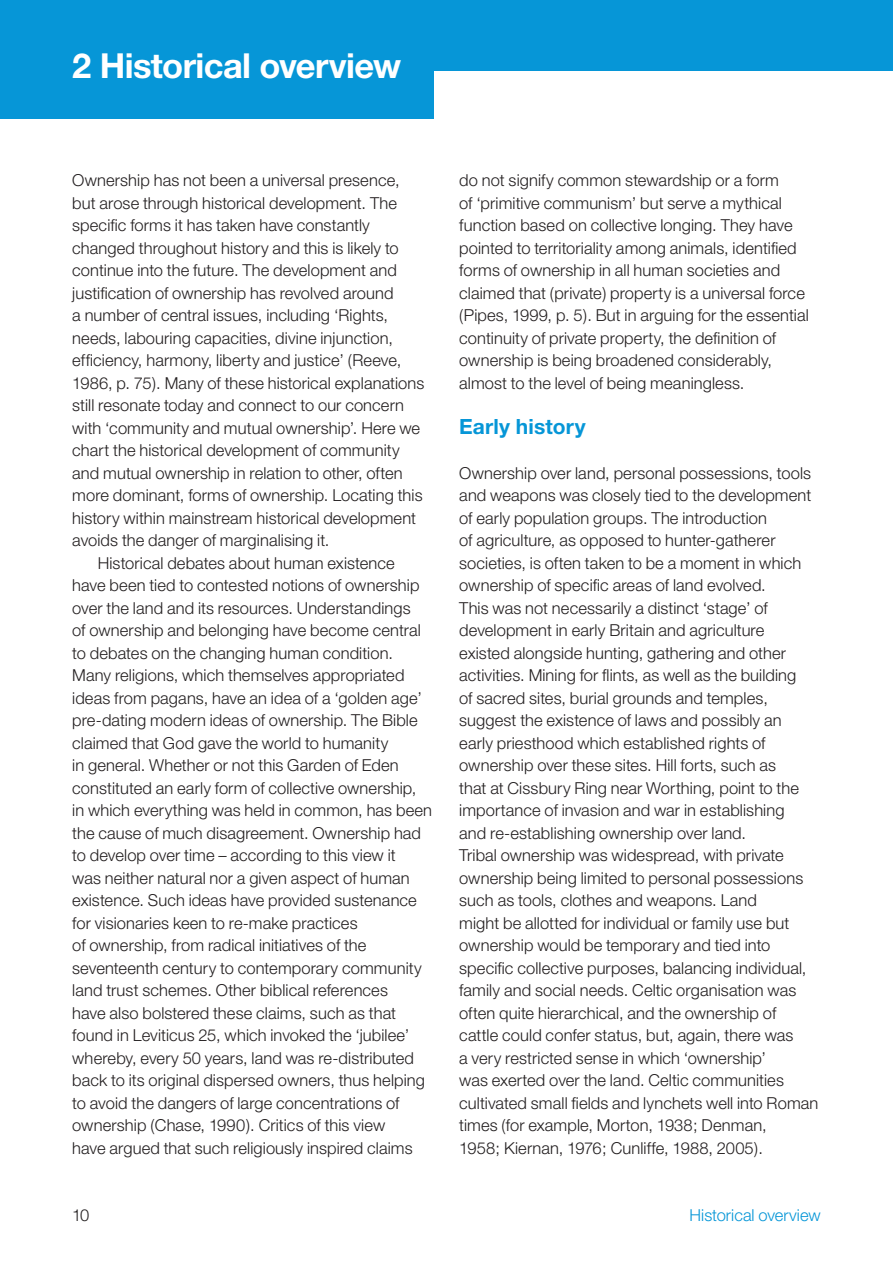
<style>
.page{position:relative;width:893px;height:1263px;background:#fff}
.page>*{position:absolute;margin:0;border:0;box-sizing:border-box;transform-origin:0 0}
.t1{font:700 34.5px "Helvetica Neue";letter-spacing:-.02em;color:#fff}
.t2{font:700 21px "Helvetica Neue";letter-spacing:.005em;color:#0696d7}
.t3{font:300 16.5px/22.5px "Helvetica Neue";letter-spacing:.005em;color:#231f20}
.t4{font:300 16.5px "Helvetica Neue";color:#0696d7}
</style>
<div class="page">
<div style="left:305px;top:0;width:588px;height:71px;background:#0696d7"></div>
<div style="left:0;top:0;width:434px;height:119px;background:#0696d7"></div>
<h1 class="t1" style="left:72px;top:53px;width:266px">Chapter heading</h1>
<h1 class="t1" style="left:72px;top:53px;width:331px">2 Historical overview</h1>
<p class="t3" style="left:72px;top:171px;width:329px">Ownership has not been a universal presence,</p>
<p class="t3" style="left:72px;top:193px;width:326px">but arose through historical development. The</p>
<p class="t3" style="left:72px;top:216px;width:299px">specific forms it has taken have constantly</p>
<p class="t3" style="left:72px;top:238px;width:328px">changed throughout history and this is likely to</p>
<p class="t3" style="left:72px;top:261px;width:326px">continue into the future. The development and</p>
<p class="t3" style="left:72px;top:283px;width:323px">justification of ownership has revolved around</p>
<p class="t3" style="left:72px;top:306px;width:317px">a number of central issues, including ‘Rights,</p>
<p class="t3" style="left:72px;top:328px;width:322px">needs, labouring capacities, divine injunction,</p>
<p class="t3" style="left:72px;top:351px;width:331px">efficiency, harmony, liberty and justice’ (Reeve,</p>
<p class="t3" style="left:72px;top:373px;width:354px">1986, p. 75). Many of these historical explanations</p>
<p class="t3" style="left:72px;top:396px;width:333px">still resonate today and connect to our concern</p>
<p class="t3" style="left:72px;top:418px;width:349px">with ‘community and mutual ownership’. Here we</p>
<p class="t3" style="left:72px;top:441px;width:329px">chart the historical development of community</p>
<p class="t3" style="left:72px;top:463px;width:332px">and mutual ownership in relation to other, often</p>
<p class="t3" style="left:72px;top:486px;width:352px">more dominant, forms of ownership. Locating this</p>
<p class="t3" style="left:72px;top:508px;width:345px">history within mainstream historical development</p>
<p class="t3" style="left:72px;top:531px;width:259px">avoids the danger of marginalising it.</p>
<p class="t3" style="left:98px;top:553px;width:298px">Historical debates about human existence</p>
<p class="t3" style="left:72px;top:576px;width:349px">have been tied to contested notions of ownership</p>
<p class="t3" style="left:72px;top:598px;width:340px">over the land and its resources. Understandings</p>
<p class="t3" style="left:72px;top:621px;width:350px">of ownership and belonging have become central</p>
<p class="t3" style="left:72px;top:643px;width:322px">to debates on the changing human condition.</p>
<p class="t3" style="left:72px;top:666px;width:334px">Many religions, which themselves appropriated</p>
<p class="t3" style="left:72px;top:688px;width:351px">ideas from pagans, have an idea of a ‘golden age’</p>
<p class="t3" style="left:72px;top:711px;width:347px">pre-dating modern ideas of ownership. The Bible</p>
<p class="t3" style="left:72px;top:733px;width:318px">claimed that God gave the world to humanity</p>
<p class="t3" style="left:72px;top:756px;width:328px">in general. Whether or not this Garden of Eden</p>
<p class="t3" style="left:72px;top:778px;width:346px">constituted an early form of collective ownership,</p>
<p class="t3" style="left:72px;top:801px;width:361px">in which everything was held in common, has been</p>
<p class="t3" style="left:72px;top:823px;width:350px">the cause of much disagreement. Ownership had</p>
<p class="t3" style="left:72px;top:846px;width:325px">to develop over time – according to this view it</p>
<p class="t3" style="left:72px;top:868px;width:339px">was neither natural nor a given aspect of human</p>
<p class="t3" style="left:72px;top:891px;width:346px">existence. Such ideas have provided sustenance</p>
<p class="t3" style="left:72px;top:913px;width:287px">for visionaries keen to re-make practices</p>
<p class="t3" style="left:72px;top:936px;width:296px">of ownership, from radical initiatives of the</p>
<p class="t3" style="left:72px;top:958px;width:351px">seventeenth century to contemporary community</p>
<p class="t3" style="left:72px;top:981px;width:317px">land trust schemes. Other biblical references</p>
<p class="t3" style="left:72px;top:1003px;width:325px">have also bolstered these claims, such as that</p>
<p class="t3" style="left:72px;top:1026px;width:338px">found in Leviticus 25, which invoked the ‘jubilee’</p>
<p class="t3" style="left:72px;top:1048px;width:343px">whereby, every 50 years, land was re-distributed</p>
<p class="t3" style="left:72px;top:1071px;width:354px">back to its original dispersed owners, thus helping</p>
<p class="t3" style="left:72px;top:1093px;width:329px">to avoid the dangers of large concentrations of</p>
<p class="t3" style="left:72px;top:1116px;width:314px">ownership (Chase, 1990). Critics of this view</p>
<p class="t3" style="left:72px;top:1138px;width:342px">have argued that such religiously inspired claims</p>
<p class="t3" style="left:459px;top:171px;width:351px">do not signify common stewardship or a form<br>of ‘primitive communism’ but serve a mythical function based on collective longing. They have pointed to territoriality among animals, identified forms of ownership in all human societies and claimed that (private) property is a universal force (Pipes, 1999, p. 5). But in arguing for the essential continuity of private property, the definition of ownership is being broadened considerably, almost to the level of being meaningless.</p>
<p class="t2" style="left:459px;top:419px;width:128px">Early history</p>
<p class="t3" style="left:459px;top:463px;width:361px">Ownership over land, personal possessions, tools and weapons was closely tied to the development of early population groups. The introduction<br>of agriculture, as opposed to hunter-gatherer societies, is often taken to be a moment in which ownership of specific areas of land evolved.<br>This was not necessarily a distinct ‘stage’ of development in early Britain and agriculture existed alongside hunting, gathering and other activities. Mining for flints, as well as the building<br>of sacred sites, burial grounds and temples, suggest the existence of laws and possibly an early priesthood which established rights of ownership over these sites. Hill forts, such as<br>that at Cissbury Ring near Worthing, point to the importance of invasion and war in establishing<br>and re-establishing ownership over land.<br>Tribal ownership was widespread, with private ownership being limited to personal possessions such as tools, clothes and weapons. Land<br>might be allotted for individual or family use but ownership would be temporary and tied into specific collective purposes, balancing individual, family and social needs. Celtic organisation was often quite hierarchical, and the ownership of cattle could confer status, but, again, there was<br>a very restricted sense in which ‘ownership’<br>was exerted over the land. Celtic communities cultivated small fields and lynchets well into Roman times (for example, Morton, 1938; Denman,<br>1958; Kiernan, 1976; Cunliffe, 1988, 2005).</p>
<p class="t3" style="left:72px;top:1206px;width:19px">10</p>
<p class="t4" style="left:689px;top:1209px;width:133px">Historical overview</p>
</div>
